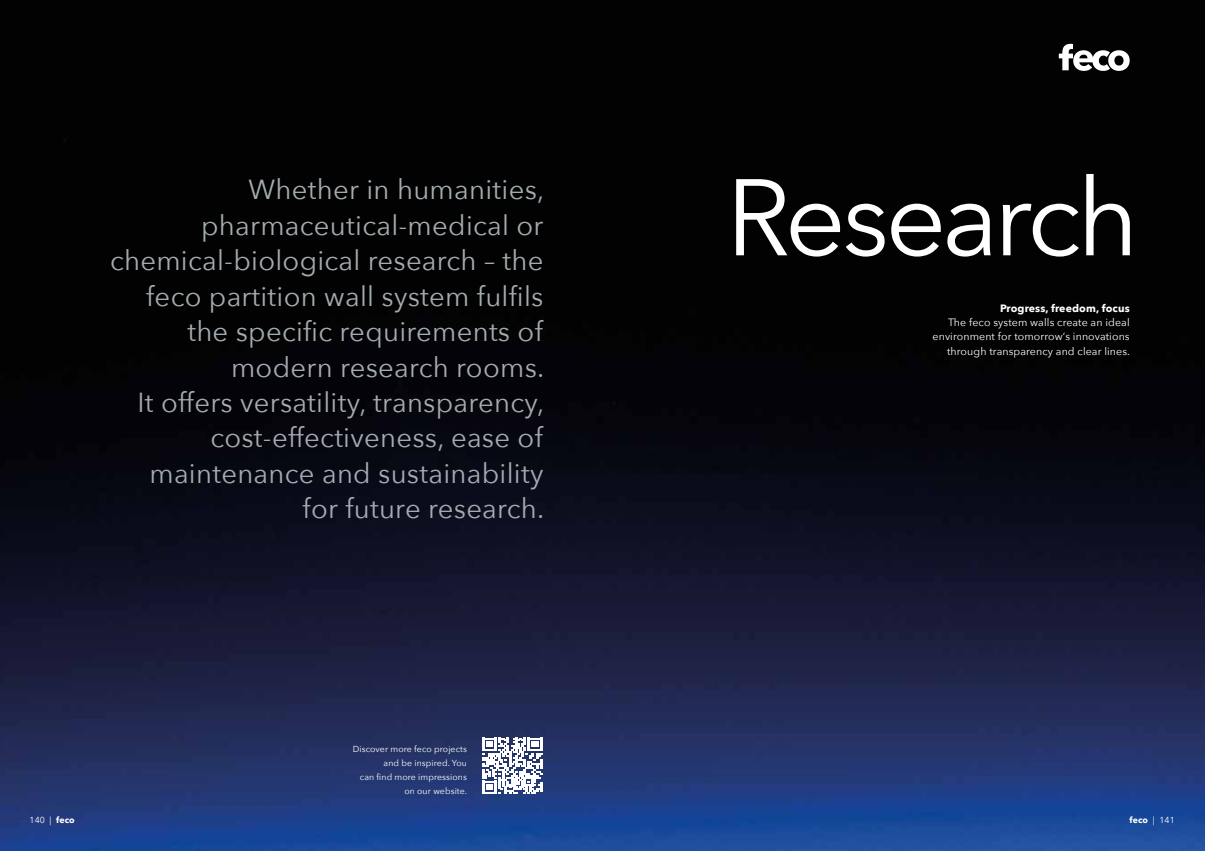
<style>
.page{position:relative;width:1205px;height:851px;background:#fff}
.page>*{position:absolute;margin:0;border:0;box-sizing:border-box;transform-origin:0 0}
.t1{font:107.5px "Avenir Next";letter-spacing:-.05em;color:#fff}
.t2{font:27.5px/35.4px "Avenir Next";letter-spacing:.01em;color:#a4acb1;text-align:right}
.t3{font:10.62px/14.1px "Avenir Next";letter-spacing:.01em;color:#fff;text-align:right}
.t4{font:700 10.62px "Avenir Next";letter-spacing:.01em;color:#fff}
.t5{font:8.75px/14.1px "Avenir Next";letter-spacing:.01em;color:#fff;text-align:right}
.t6{font:700 8.75px "Avenir Next";color:#fff}
.s1{font-weight:700}
.s2{font-weight:400}
</style>
<div class="page">
<img style="left:0;top:0;width:1205px;height:850px">
<svg style="left:1059px;top:44px;width:70px;height:27px"></svg>
<svg style="left:482px;top:737px;width:60px;height:57px"></svg>
<p class="t2" style="left:110px;top:171px;width:436px">Whether in humanities, pharmaceutical-medical or chemical-biological research – the feco partition wall system fulfils the specific requirements of modern research rooms.<br>It offers versatility, transparency, cost-effectiveness, ease of maintenance and sustainability for future research.</p>
<p class="t5" style="left:353px;top:741px;width:116px">Discover more feco projects and be inspired. You<br>can find more impressions on our website.</p>
<h1 class="t1" style="left:726px;top:127px;width:414px">Research</h1>
<p class="t4" style="left:1000px;top:299px;width:131px">Progress, freedom, focus</p>
<p class="t3" style="left:932px;top:315px;width:199px">The feco system walls create an ideal environment for tomorrow‘s innovations through transparency and clear lines.</p>
<p class="t5" style="left:30px;top:812px;width:47px">140 | <span class="s1">feco</span></p>
<p class="t6" style="left:1129px;top:811px;width:47px">feco <span class="s2">| 141</span></p>
</div>
